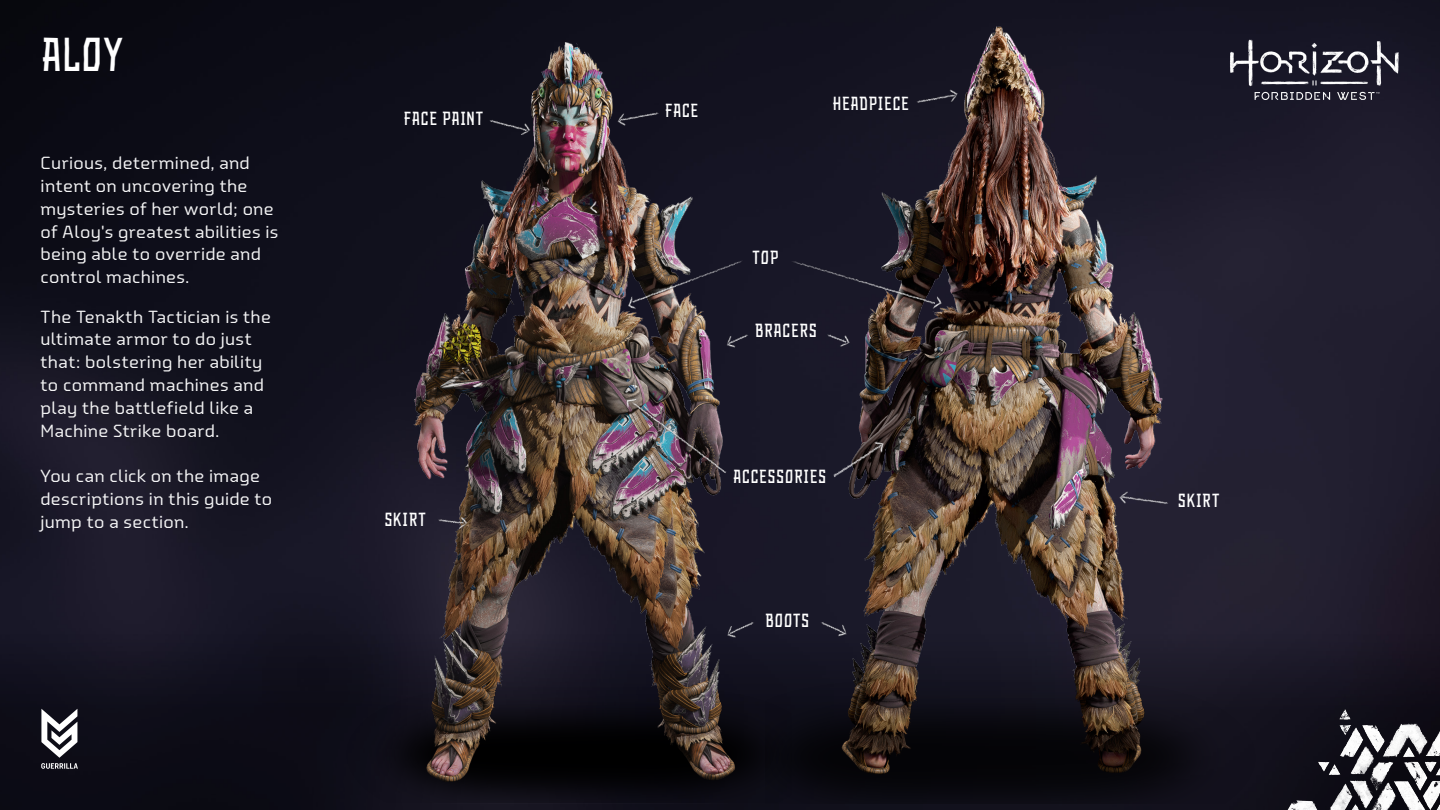
<style>
.page{position:relative;width:1440px;height:810px;background:#fff}
.page>*{position:absolute;margin:0;border:0;box-sizing:border-box;transform-origin:0 0}
.t1{font:condensed 45px "Hunter";color:#fff}
.HZN_-_Content{font:condensed 18px "Hunter";letter-spacing:.03em;color:#fff}
.HZN_body{font:expanded 17.25px/22.8px "Oita";letter-spacing:.025em;color:#f3f3f4}
</style>
<div class="page">
<img style="left:0;top:0;width:1440px;height:634px">
<div style="left:0;top:634px;width:1440px;height:176px;background:linear-gradient(to bottom,#171523,#090911)"></div>
<img style="left:1271px;top:34px;width:135px;height:73px">
<img style="left:337px;top:42px;width:454px;height:768px">
<img style="left:766px;top:14px;width:505px;height:789px">
<img style="left:1121px;top:492px;width:53px;height:14px">
<img style="left:910px;top:93px;width:45px;height:14px">
<img style="left:1114px;top:487px;width:19px;height:18px">
<img style="left:944px;top:86px;width:19px;height:19px">
<img style="left:621px;top:393px;width:107px;height:83px">
<img style="left:728px;top:615px;width:32px;height:20px">
<img style="left:719px;top:621px;width:22px;height:22px">
<img style="left:618px;top:389px;width:23px;height:23px">
<img style="left:585px;top:198px;width:18px;height:17px">
<img style="left:831px;top:443px;width:53px;height:35px">
<img style="left:872px;top:435px;width:20px;height:20px">
<img style="left:822px;top:331px;width:11px;height:15px">
<img style="left:833px;top:331px;width:23px;height:22px">
<img style="left:482px;top:116px;width:45px;height:19px">
<img style="left:515px;top:120px;width:21px;height:20px">
<img style="left:619px;top:107px;width:46px;height:15px">
<img style="left:611px;top:109px;width:20px;height:19px">
<img style="left:631px;top:256px;width:114px;height:47px">
<img style="left:619px;top:292px;width:22px;height:22px">
<img style="left:431px;top:517px;width:22px;height:10px">
<img style="left:453px;top:514px;width:19px;height:18px">
<img style="left:727px;top:329px;width:25px;height:16px">
<img style="left:718px;top:330px;width:23px;height:22px">
<img style="left:787px;top:258px;width:148px;height:49px">
<img style="left:927px;top:293px;width:21px;height:20px">
<img style="left:814px;top:615px;width:32px;height:20px">
<img style="left:833px;top:621px;width:21px;height:20px">
<img style="left:1262px;top:690px;width:178px;height:120px">
<svg style="left:41px;top:709px;width:37px;height:60px"></svg>
<p class="t1" style="left:41px;top:26px;width:84px">ALOY</p>
<p class="HZN_body" style="left:40px;top:151px;width:239px">Curious, determined, and intent on uncovering the mysteries of her world; one of Aloy's greatest abilities is being able to override and control machines.</p>
<p class="HZN_body" style="left:40px;top:305px;width:232px">The Tenakth Tactician is the ultimate armor to do just that: bolstering her ability to command machines and play the battlefield like a<br>Machine Strike board.</p>
<p class="HZN_body" style="left:40px;top:464px;width:233px">You can click on the image descriptions in this guide to jump to a section.</p>
<p class="HZN_-_Content" style="left:404px;top:107px;width:81px">FACE PAINT</p>
<p class="HZN_-_Content" style="left:384px;top:508px;width:43px">SKIRT</p>
<p class="HZN_-_Content" style="left:665px;top:99px;width:35px">FACE</p>
<p class="HZN_-_Content" style="left:832px;top:92px;width:61px">HEADPIECE</p>
<p class="HZN_-_Content" style="left:753px;top:246px;width:27px">TOP</p>
<p class="HZN_-_Content" style="left:755px;top:319px;width:64px">BRACERS</p>
<p class="HZN_-_Content" style="left:733px;top:465px;width:95px">ACCESSORIES</p>
<p class="HZN_-_Content" style="left:765px;top:609px;width:46px">BOOTS</p>
<p class="HZN_-_Content" style="left:1178px;top:489px;width:42px">SKIRT</p>
</div>
